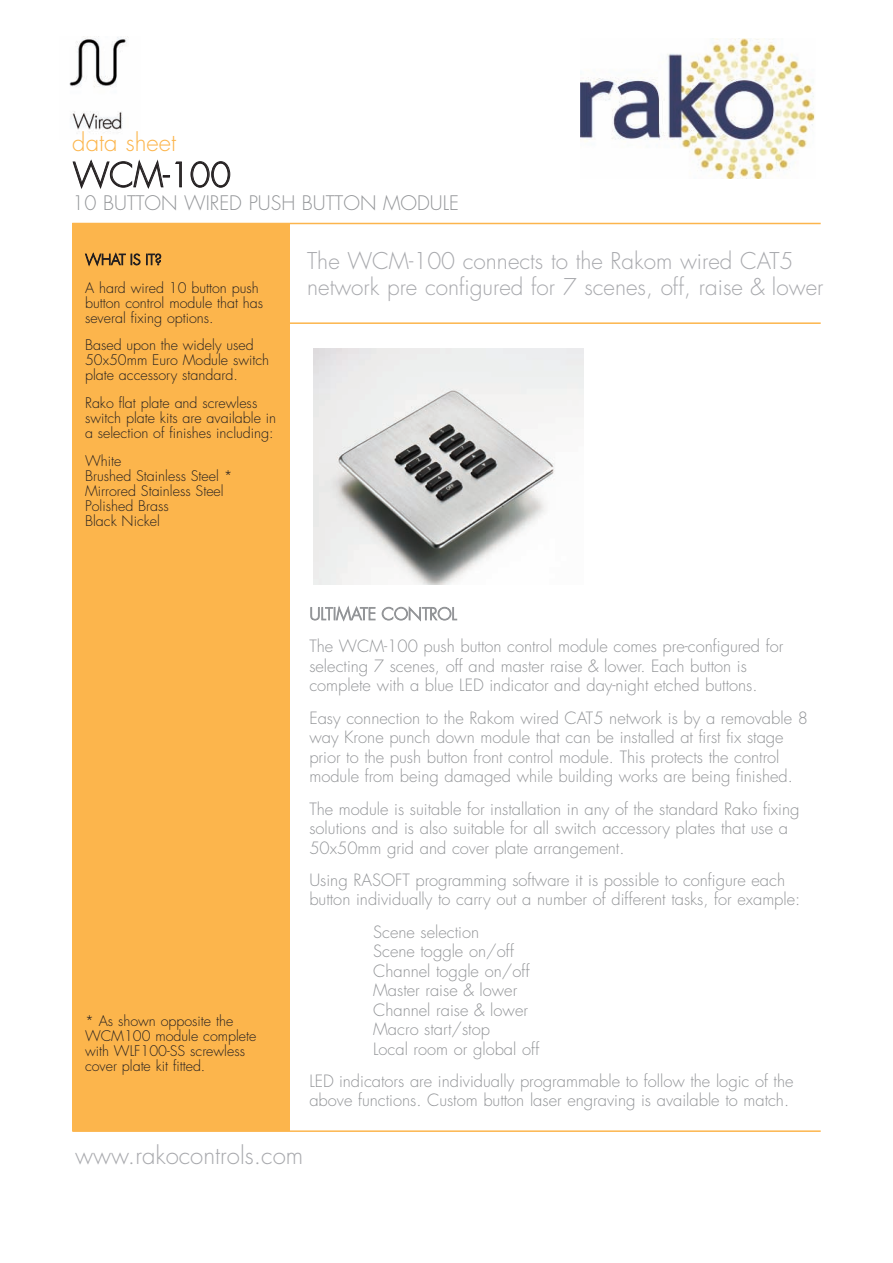
<style>
.page{position:relative;width:893px;height:1263px;background:#fff}
.page>*{position:absolute;margin:0;border:0;box-sizing:border-box;transform-origin:0 0}
.t1{font:300 33px "Futura";color:#231f20}
.t2{font:300 24px "Futura";color:#a8a9ad}
.t3{font:300 24px "Futura";color:#fcb54c}
.t4{font:300 22.5px/25.5px "Futura";color:#a8a9ad}
.t5{font:300 19.5px "Futura";color:#939598}
.t6{font:300 16.5px/19.5px "Futura";color:#939598}
.t7{font:300 14.25px/15px "Futura";color:#231f20}
</style>
<div class="page">
<img style="left:69px;top:36px;width:59px;height:98px">
<hr style="left:72px;top:223px;width:749px;height:1px;background:#fcb54c">
<hr style="left:72px;top:322px;width:749px;height:2px;background:#fcb54c">
<hr style="left:72px;top:1130px;width:749px;height:2px;background:#fcb54c">
<div style="left:72px;top:224px;width:218px;height:907px;background:#fcb54c"></div>
<img style="left:314px;top:349px;width:270px;height:236px">
<img style="left:581px;top:38px;width:234px;height:140px">
<h2 class="t3" style="left:72px;top:132px;width:105px">data sheet</h2>
<h1 class="t1" style="left:73px;top:160px;width:160px">WCM-100</h1>
<p class="t5" style="left:72px;top:194px;width:388px">10 BUTTON WIRED PUSH BUTTON MODULE</p>
<p class="t7" style="left:85px;top:247px;width:175px;line-height:27.8px">WHAT IS IT?<br>A hard wired 10 button push</p>
<p class="t7" style="left:85px;top:296px;width:180px">button control module that has several fixing options.</p>
<p class="t7" style="left:85px;top:339px;width:186px">Based upon the widely used<br>50x50mm Euro Module switch plate accessory standard.</p>
<p class="t7" style="left:85px;top:397px;width:193px">Rako flat plate and screwless switch plate kits are available in a selection of finishes including:</p>
<p class="t7" style="left:85px;top:454px;width:149px">White<br>Brushed Stainless Steel *<br>Mirrored Stainless Steel<br>Polished Brass<br>Black Nickel</p>
<h3 class="t4" style="left:307px;top:250px;width:518px">The WCM-100 connects to the Rakom wired CAT5 network pre configured for 7 scenes, off, raise &amp; lower</h3>
<p class="t7" style="left:85px;top:1014px;width:173px">* As shown opposite the<br>WCM100 module complete with WLF100-SS screwless cover plate kit fitted.</p>
<p class="t6" style="left:309px;top:599px;width:475px;line-height:32.5px">ULTIMATE CONTROL<br>The WCM-100 push button control module comes pre-configured for</p>
<p class="t6" style="left:309px;top:657px;width:450px">selecting 7 scenes, off and master raise &amp; lower. Each button is complete with a blue LED indicator and day-night etched buttons.</p>
<p class="t6" style="left:309px;top:709px;width:500px">Easy connection to the Rakom wired CAT5 network is by a removable 8 way Krone punch down module that can be installed at first fix stage prior to the push button front control module. This protects the control module from being damaged while building works are being finished.</p>
<p class="t6" style="left:309px;top:800px;width:492px">The module is suitable for installation in any of the standard Rako fixing solutions and is also suitable for all switch accessory plates that use a<br>50x50mm grid and cover plate arrangement.</p>
<p class="t6" style="left:309px;top:871px;width:492px">Using RASOFT programming software it is possible to configure each button individually to carry out a number of different tasks, for example:</p>
<p class="t6" style="left:373px;top:923px;width:168px">Scene selection<br>Scene toggle on/off<br>Channel toggle on/off<br>Master raise &amp; lower<br>Channel raise &amp; lower<br>Macro start/stop<br>Local room or global off</p>
<p class="t6" style="left:309px;top:1072px;width:486px">LED indicators are individually programmable to follow the logic of the above functions. Custom button laser engraving is available to match.</p>
<h2 class="t2" style="left:75px;top:1144px;width:229px">www.rakocontrols.com</h2>
</div>
